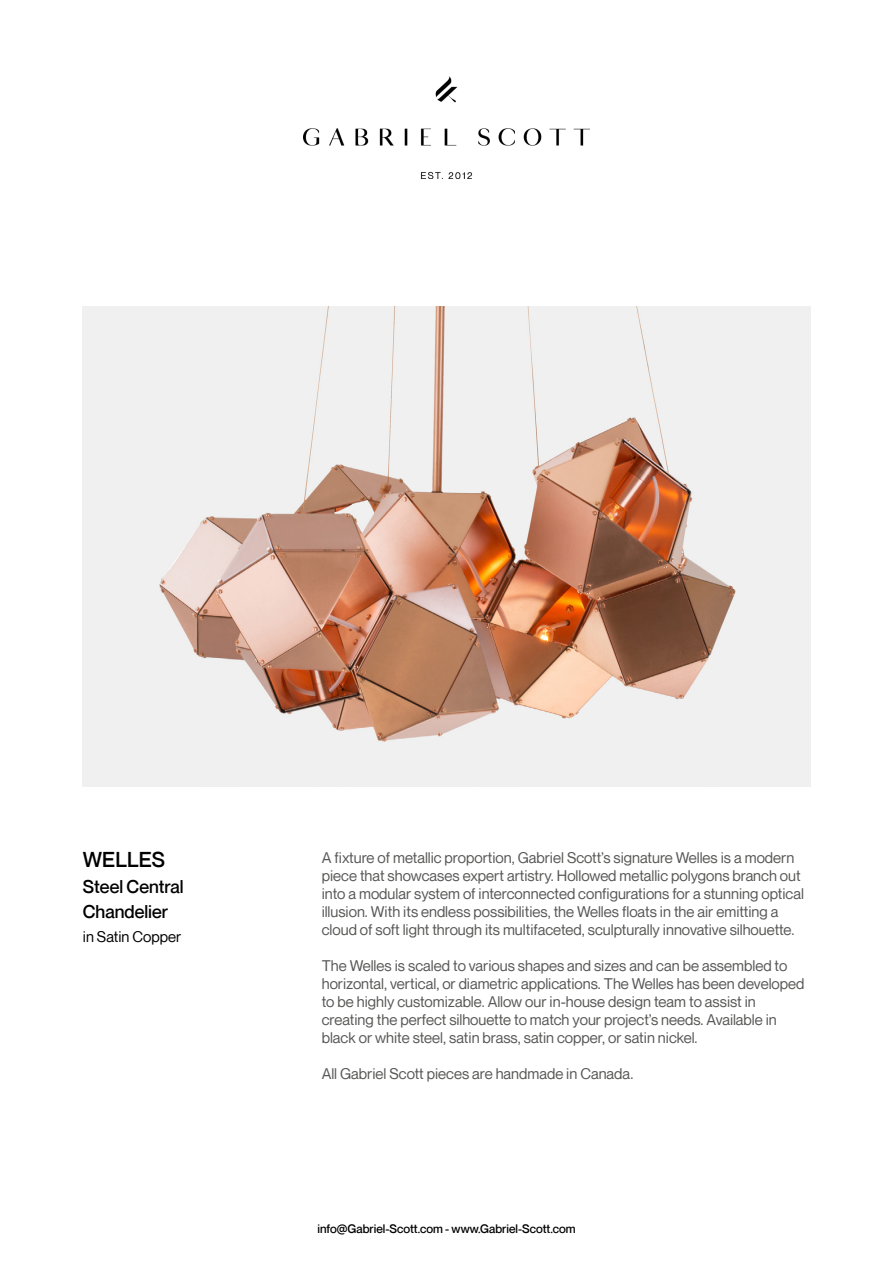
<style>
.page{position:relative;width:893px;height:1263px;background:#fff}
.page>*{position:absolute;margin:0;border:0;box-sizing:border-box;transform-origin:0 0}
.t1{font:500 21px "Neue Montreal";color:#000}
.t2{font:500 18px/25.5px "Neue Montreal";color:#000}
.t3{font:15px/18px "Neue Montreal";color:#575756}
.t4{font:15px "Neue Montreal";color:#000}
.t5{font:500 12px "Neue Montreal";color:#000}
</style>
<div class="page">
<img style="left:304px;top:77px;width:285px;height:102px">
<img style="left:83px;top:306px;width:727px;height:480px">
<h1 class="t1" style="left:83px;top:847px;width:84px">WELLES</h1>
<p class="t2" style="left:83px;top:874px;width:102px">Steel Central<br>Chandelier</p>
<p class="t4" style="left:83px;top:928px;width:100px">in Satin Copper</p>
<p class="t3" style="left:322px;top:848px;width:484px">A fixture of metallic proportion, Gabriel Scott’s signature Welles is a modern piece that showcases expert artistry. Hollowed metallic polygons branch out into a modular system of interconnected configurations for a stunning optical illusion. With its endless possibilities, the Welles floats in the air emitting a cloud of soft light through its multifaceted, sculpturally innovative silhouette.</p>
<p class="t3" style="left:322px;top:956px;width:484px">The Welles is scaled to various shapes and sizes and can be assembled to horizontal, vertical, or diametric applications. The Welles has been developed to be highly customizable. Allow our in-house design team to assist in creating the perfect silhouette to match your project’s needs. Available in black or white steel, satin brass, satin copper, or satin nickel.</p>
<p class="t3" style="left:322px;top:1064px;width:313px">All Gabriel Scott pieces are handmade in Canada.</p>
<p class="t5" style="left:317px;top:1221px;width:260px">info@Gabriel-Scott.com - www.Gabriel-Scott.com</p>
</div>
